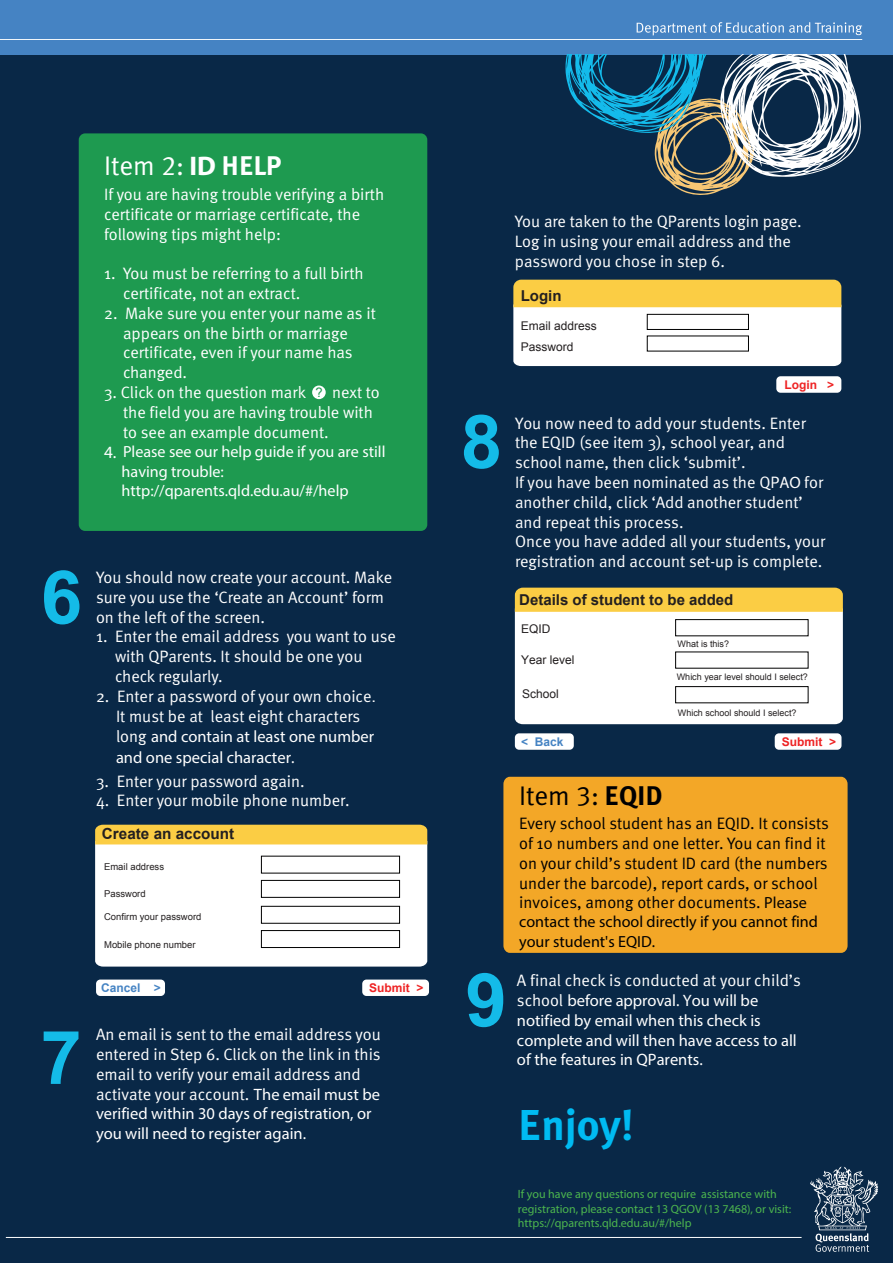
<style>
.page{position:relative;width:893px;height:1263px;background:#fff}
.page>*{position:absolute;margin:0;border:0;box-sizing:border-box;transform-origin:0 0}
.t1{font:700 74.25px "Arial";color:#14bbe8}
.t2{font:700 43.2px "Meta Plus";color:#00bbf2}
.t3{font:27px "Meta Normal LF";color:#fff}
.t4{font:27px "Meta Normal LF";color:#000001}
.t5{font:16.5px/19.8px "Meta Normal";color:#fff}
.t6{font:16.5px/19.8px "Myriad Pro";color:#fff}
.t7{font:16.5px/19.8px "Meta Normal";color:#000001}
.t8{font:16.2px/19.5px "Myriad Pro";color:#fff}
.t9{font:16.2px/19.4px "Myriad Pro";color:#000001}
.t10{font:700 15.3px "Arial";color:#231f20}
.t11{font:700 15px "Arial";color:#231f20}
.t12{font:13.05px "Arial";color:#1e9a50}
.t13{font:12px/14.4px "Myriad Pro";color:#4cb54e}
.t14{font:12px/21.6px "Arial";color:#231f20}
.t15{font:700 12px "Arial";color:#ee2324}
.t16{font:700 12px "Arial";color:#4583c3}
.t17{font:9.45px "Arial";color:#231f20}
.t18{font:9px "Arial";color:#231f20}
.s1{font-family:"Myriad Pro";font-weight:700}
.s2{font-family:"Meta Plus";font-weight:700}
.s3{font-size:17.25px}
.s4{font-family:"Arial"}
.s5{font-family:"Meta Normal"}
.s6{font-family:"Myriad Pro"}
.s7{font-family:"Myriad Pro";font-size:16.2px}
</style>
<div class="page">
<div style="left:0;top:11px;width:893px;height:1252px;background:#092847"></div>
<div style="left:79px;top:133px;width:348px;height:398px;background:#1e9a50;border-radius:6px"></div>
<div style="left:503px;top:777px;width:345px;height:176px;background:#f3a727;border-radius:7px"></div>
<svg style="left:95px;top:825px;width:332px;height:141px;background:#fbf3db"></svg>
<div style="left:261px;top:856px;width:139px;height:17px;background:#fff"></div>
<div style="left:261px;top:880px;width:139px;height:17px;background:#fff;border:1px solid #000001"></div>
<div style="left:261px;top:906px;width:139px;height:17px;background:#fff;border:1px solid #000001"></div>
<div style="left:261px;top:930px;width:139px;height:18px;background:#fff;border:1px solid #000001"></div>
<svg style="left:515px;top:588px;width:328px;height:136px;background:#fbf2d6"></svg>
<div style="left:675px;top:619px;width:133px;height:17px;background:#fff;border:1px solid #000001"></div>
<div style="left:675px;top:652px;width:133px;height:16px;background:#fff"></div>
<div style="left:675px;top:686px;width:133px;height:17px;background:#fff;border:1px solid #000001"></div>
<svg style="left:513px;top:280px;width:328px;height:86px;background:#f9eabf"></svg>
<div style="left:0;top:0;width:893px;height:55px;background:#4583c3"></div>
<svg style="left:565px;top:55px;width:296px;height:140px"></svg>
<div style="left:362px;top:979px;width:67px;height:17px;background:#fff;border-radius:4px"></div>
<div style="left:96px;top:979px;width:69px;height:17px;background:#fff;border-radius:4px"></div>
<div style="left:776px;top:376px;width:65px;height:17px;background:#fff;border-radius:4px"></div>
<div style="left:775px;top:733px;width:66px;height:17px;background:#fff;border-radius:4px"></div>
<div style="left:515px;top:733px;width:59px;height:17px;background:#fff;border-radius:4px"></div>
<div style="left:312px;top:386px;width:14px;height:13px;background:#fff;border-radius:50%"></div>
<svg style="left:810px;top:1166px;width:68px;height:86px"></svg>
<hr style="left:6px;top:1237px;width:796px;height:1px;background:#fff">
<hr style="left:0;top:39px;width:862px;height:1px;background:#fff">
<svg style="left:637px;top:22px;width:225px;height:13px"></svg>
<h3 class="t3" style="left:104px;top:150px;width:179px">Item 2: <span class="s1">ID</span> <span class="s2">HELP</span></h3>
<p class="t5" style="left:104px;top:185px;width:282px">If you are having trouble verifying a birth certificate or marriage certificate, the following tips might help:</p>
<p class="t5" style="left:123px;top:263px;width:242px;text-indent:-19px">1. You must be referring to a full birth certificate, not an extract.</p>
<p class="t5" style="left:123px;top:303px;width:254px;text-indent:-19px">2. Make sure you enter your name as it appears on the birth or marriage certificate, even if your name has changed.</p>
<p class="t5" style="left:104px;top:382px;width:203px">3. Click on the question mark</p>
<p class="t5" style="left:123px;top:382px;width:258px;text-indent:209px">next to the field you are having trouble with to see an example document.</p>
<p class="t8" style="left:122px;top:442px;width:265px;text-indent:-17px"><span class="s3">4.</span> Please see our help guide if you are still having trouble: http://qparents.qld.edu.au/#/help</p>
<p class="t12" style="left:315px;top:384px;width:9px">?</p>
<h1 class="t1" style="left:41px;top:548px;width:43px">6</h1>
<h1 class="t1" style="left:40px;top:1008px;width:43px">7</h1>
<p class="t5" style="left:96px;top:567px;width:298px">You should now create your account. Make sure you use the ‘Create an Account’ form on the left of the screen.</p>
<p class="t5" style="left:115px;top:626px;width:282px;text-indent:-19px">1. Enter the email address you want to use with QParents. It should be one you check regularly.</p>
<p class="t5" style="left:96px;top:686px;width:282px;text-align:center">2. Enter a password of your own choice<span class="s4">.<br></span>It must be at least eight characters</p>
<p class="t6" style="left:116px;top:726px;width:260px;line-height:20.7px"><span class="s5">long</span> and contain at least one number and one special character.</p>
<p class="t5" style="left:96px;top:771px;width:210px">3. Enter your password again.</p>
<p class="t5" style="left:96px;top:791px;width:255px">4. Enter your mobile phone number.</p>
<p class="t10" style="left:102px;top:824px;width:134px">Create an account</p>
<p class="t17" style="left:104px;top:860px;width:61px">Email address</p>
<p class="t17" style="left:104px;top:888px;width:43px">Password</p>
<p class="t17" style="left:104px;top:911px;width:99px">Confirm your password</p>
<p class="t17" style="left:104px;top:938px;width:93px">Mobile phone number</p>
<p class="t16" style="left:101px;top:980px;width:61px">Cancel &gt;</p>
<p class="t15" style="left:369px;top:980px;width:56px">Submit &gt;</p>
<p class="t5" style="left:96px;top:1024px;width:286px">An email is sent to the email address you entered in Step 6. Click on the link in this email to verify your email address and activate your account. <span class="s6">The email must be</span></p>
<p class="t6" style="left:96px;top:1103px;width:277px">verified within 30 days of registration, or you will need to register again.</p>
<h1 class="t1" style="left:461px;top:392px;width:43px">8</h1>
<p class="t5" style="left:515px;top:211px;width:288px">You are taken to the QParents login page.<br>Log in using your email address and the password you chose in step 6.</p>
<p class="t11" style="left:521px;top:286px;width:42px">Login</p>
<p class="t14" style="left:521px;top:315px;width:78px">Email address<br>Password</p>
<p class="t15" style="left:785px;top:376px;width:51px">Login &gt;</p>
<p class="t5" style="left:515px;top:413px;width:312px">You now need to add your students. Enter the EQID (see item 3), school year, and school name, then click ‘submit’.<br>If you have been nominated as the QP<span class="s6">AO</span> for another child, click ‘Add another student’ and repeat this process.<br>Once you have added all your students, your registration and account set-up is complete.</p>
<p class="t11" style="left:519px;top:590px;width:216px">Details of student to be added</p>
<p class="t14" style="left:521px;top:618px;width:31px">EQID</p>
<p class="t14" style="left:521px;top:649px;width:55px">Year level</p>
<p class="t14" style="left:522px;top:683px;width:38px">School</p>
<p class="t18" style="left:678px;top:707px;width:120px">Which school should I select?</p>
<p class="t18" style="left:678px;top:638px;width:53px">What is this?</p>
<p class="t18" style="left:677px;top:671px;width:133px">Which year level should I select?</p>
<p class="t16" style="left:521px;top:734px;width:44px">&lt; Back</p>
<p class="t15" style="left:782px;top:734px;width:56px">Submit &gt;</p>
<h1 class="t1" style="left:465px;top:951px;width:43px">9</h1>
<h3 class="t4" style="left:519px;top:780px;width:145px">Item 3: <span class="s2">EQID</span></h3>
<p class="t7" style="left:519px;top:813px;width:311px">Every school student has an EQID. It consists of 10 numbers and one letter. You can find it on your child’s student ID card (the numbers under the barcode), report cards, or school invoices, among other documents. <span class="s7">Please</span></p>
<p class="t9" style="left:519px;top:912px;width:300px">contact the school directly if you cannot find your student's EQID.</p>
<p class="t5" style="left:517px;top:970px;width:285px">A final check is conducted at your child’s</p>
<p class="t6" style="left:517px;top:990px;width:281px"><span class="s5">school</span> before approval. You will be notified by email when this check is complete and will then have access to all of the features in QParents.</p>
<h2 class="t2" style="left:518px;top:1100px;width:117px">Enjoy!</h2>
<p class="t13" style="left:518px;top:1187px;width:275px">If you have any questions or require assistance with registration, please contact 13 QGOV (13 7468), or visit: https://qparents.qld.edu.au/#/help</p>
</div>
